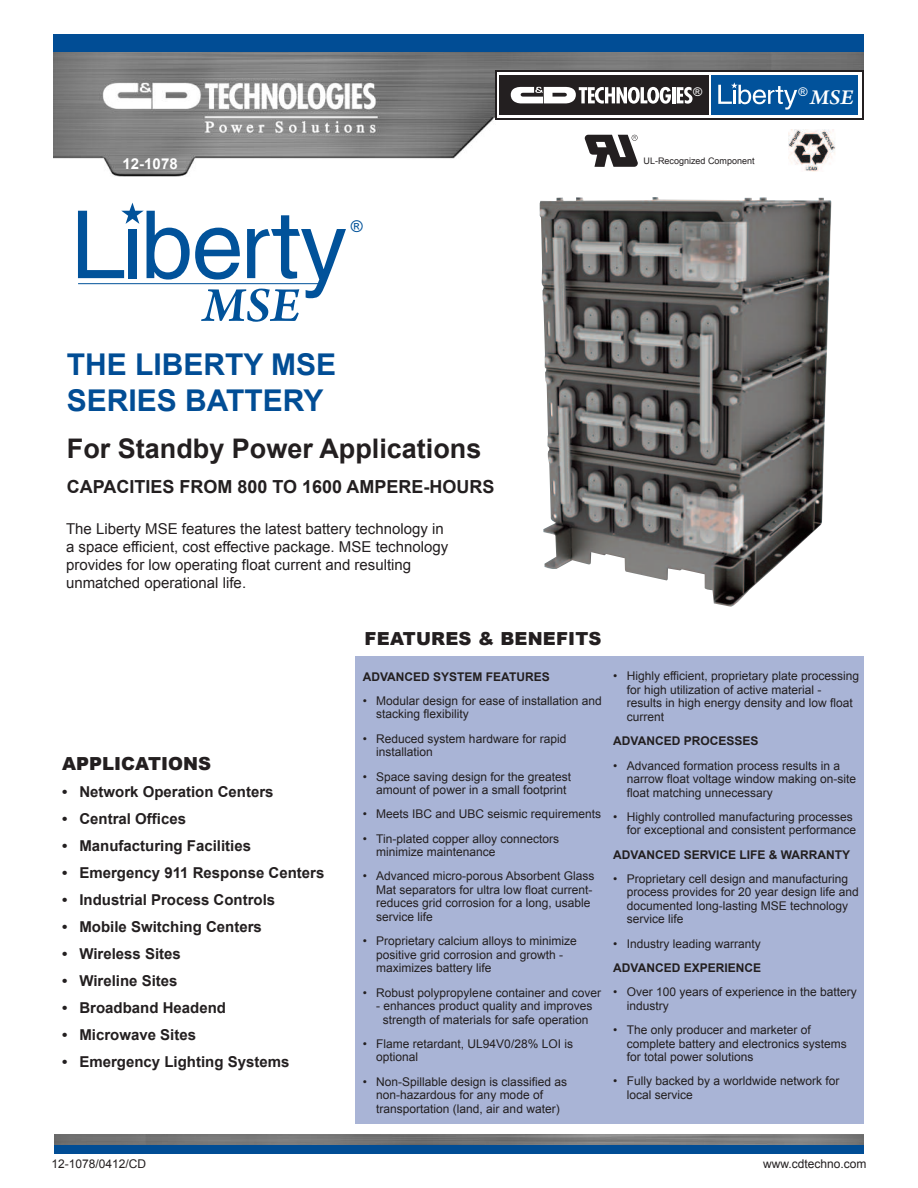
<style>
.page{position:relative;width:918px;height:1188px;background:#fff}
.page>*{position:absolute;margin:0;border:0;box-sizing:border-box;transform-origin:0 0}
.t1{font:italic 600 51.6px "Arno Pro";color:#01529a}
.t2{font:700 30px/36px "Arial";color:#014d95}
.t3{font:700 27px "Arial";color:#231f20}
.t4{font:italic 600 22.2px "Arno Pro";color:#fff;scale:1.04 1}
.t5{font:700 18px "Arial";color:#231f20}
.t6{font:900 18px "Arial";letter-spacing:.01em;color:#231f20}
.t7{font:16.2px "Arial";color:#01529a}
.t8{font:700 15px "Arial";color:#231f20}
.t9{font:15px/18px "Arial";color:#231f20}
.t10{font:700 15px "Arial";color:#fff}
.t11{font:12px/13.5px "Arial";color:#231f20}
.t12{font:700 12px "Arial";color:#231f20}
.t13{font:12px "Arial";color:#fff;scale:1.04 1}
.t14{font:9px "Arial";color:#231f20}
</style>
<div class="page">
<img style="left:55px;top:1134px;width:809px;height:11px">
<img style="left:53px;top:38px;width:811px;height:138px">
<div style="left:53px;top:35px;width:810px;height:17px;background:#014d95"></div>
<div style="left:55px;top:1145px;width:809px;height:8px;background:#014d95"></div>
<div style="left:495px;top:70px;width:369px;height:49px;background:#231f20"></div>
<svg style="left:497px;top:72px;width:364px;height:46px;fill:#fff"></svg>
<div style="left:711px;top:75px;width:147px;height:39px;background:#01529b"></div>
<div style="left:500px;top:75px;width:209px;height:39px;background:#231f20"></div>
<hr style="left:672px;top:87px;width:3px;height:16px;background:#fff">
<svg style="left:677px;top:87px;width:16px;height:17px"></svg>
<svg style="left:511px;top:87px;width:160px;height:17px"></svg>
<svg style="left:718px;top:82px;width:79px;height:28px"></svg>
<div style="left:356px;top:657px;width:508px;height:467px;background:#a9b4d6"></div>
<img style="left:540px;top:197px;width:291px;height:410px">
<div style="left:785px;top:130px;width:50px;height:42px;background:#fff"></div>
<img style="left:789px;top:130px;width:46px;height:42px">
<div style="left:581px;top:133px;width:60px;height:41px;background:#fff"></div>
<svg style="left:585px;top:135px;width:53px;height:32px"></svg>
<svg style="left:247px;top:215px;width:99px;height:83px"></svg>
<svg style="left:78px;top:203px;width:162px;height:77px"></svg>
<hr style="left:78px;top:283px;width:241px;height:1px;background:#01529a">
<p class="t10" style="left:123px;top:156px;width:57px">12-1078</p>
<h3 class="t7" style="left:351px;top:215px;width:13px">®</h3>
<p class="t13" style="left:693px;top:84px;width:10px">®</p>
<h3 class="t4" style="left:798px;top:84px;width:55px"><sup>®</sup> MSE</h3>
<p class="t14" style="left:644px;top:156px;width:113px">UL-Recognized Component</p>
<h1 class="t1" style="left:203px;top:275px;width:98px">MSE</h1>
<h2 class="t2" style="left:67px;top:347px;width:271px">THE LIBERTY MSE<br>SERIES BATTERY</h2>
<h3 class="t3" style="left:67px;top:434px;width:416px">For Standby Power Applications</h3>
<h3 class="t5" style="left:67px;top:477px;width:429px">CAPACITIES FROM 800 TO 1600 AMPERE-HOURS</h3>
<p class="t9" style="left:66px;top:519px;width:384px">The Liberty MSE features the latest battery technology in a space efficient, cost effective package. MSE technology provides for low operating float current and resulting unmatched operational life.</p>
<h3 class="t6" style="left:62px;top:750px;width:150px">APPLICATIONS</h3>
<p class="t8" style="left:62px;top:784px;width:213px">• Network Operation Centers</p>
<p class="t8" style="left:62px;top:811px;width:125px">• Central Offices</p>
<p class="t8" style="left:62px;top:838px;width:190px">• Manufacturing Facilities</p>
<p class="t8" style="left:62px;top:865px;width:264px">• Emergency 911 Response Centers</p>
<p class="t8" style="left:62px;top:892px;width:215px">• Industrial Process Controls</p>
<p class="t8" style="left:62px;top:919px;width:201px">• Mobile Switching Centers</p>
<p class="t8" style="left:62px;top:946px;width:120px">• Wireless Sites</p>
<p class="t8" style="left:62px;top:973px;width:117px">• Wireline Sites</p>
<p class="t8" style="left:62px;top:1000px;width:165px">• Broadband Headend</p>
<p class="t8" style="left:62px;top:1027px;width:135px">• Microwave Sites</p>
<p class="t8" style="left:62px;top:1054px;width:229px">• Emergency Lighting Systems</p>
<h3 class="t6" style="left:365px;top:625px;width:239px">FEATURES &amp; BENEFITS</h3>
<p class="t12" style="left:363px;top:670px;width:188px">ADVANCED SYSTEM FEATURES</p>
<p class="t11" style="left:376px;top:694px;width:227px;text-indent:-14px">• Modular design for ease of installation and stacking flexibility</p>
<p class="t11" style="left:376px;top:732px;width:192px;text-indent:-14px">• Reduced system hardware for rapid installation</p>
<p class="t11" style="left:376px;top:770px;width:196px;text-indent:-14px">• Space saving design for the greatest amount of power in a small footprint</p>
<p class="t11" style="left:363px;top:807px;width:240px">• Meets IBC and UBC seismic requirements</p>
<p class="t11" style="left:376px;top:832px;width:184px;text-indent:-13px">• Tin-plated copper alloy connectors minimize maintenance</p>
<p class="t11" style="left:376px;top:870px;width:220px;text-indent:-13px">• Advanced micro-porous Absorbent Glass Mat separators for ultra low float current&shy;reduces grid corrosion for a long, usable service life</p>
<p class="t11" style="left:376px;top:934px;width:202px;text-indent:-13px">• Proprietary calcium alloys to minimize positive grid corrosion and growth - maximizes battery life</p>
<p class="t11" style="left:363px;top:986px;width:240px">• Robust polypropylene container and cover</p>
<p class="t11" style="left:376px;top:999px;width:218px;text-align:center">- enhances product quality and improves strength of materials for safe operation</p>
<p class="t11" style="left:376px;top:1037px;width:198px;text-indent:-13px">• Flame retardant, UL94V0/28% LOI is optional</p>
<p class="t11" style="left:376px;top:1075px;width:192px;text-indent:-13px">• Non-Spillable design is classified as non-hazardous for any mode of transportation (land, air and water)</p>
<p class="t11" style="left:627px;top:670px;width:234px;text-indent:-13px">• Highly efficient, proprietary plate processing for high utilization of active material - results in high energy density and low float current</p>
<p class="t12" style="left:613px;top:734px;width:147px">ADVANCED PROCESSES</p>
<p class="t11" style="left:627px;top:759px;width:231px;text-indent:-13px">• Advanced formation process results in a narrow float voltage window making on-site float matching unnecessary</p>
<p class="t11" style="left:613px;top:810px;width:244px;text-align:right">• Highly controlled manufacturing processes for exceptional and consistent performance</p>
<p class="t12" style="left:613px;top:848px;width:238px">ADVANCED SERVICE LIFE &amp; WARRANTY</p>
<p class="t11" style="left:627px;top:872px;width:234px;text-indent:-13px">• Proprietary cell design and manufacturing process provides for 20 year design life and documented long-lasting MSE technology service life</p>
<p class="t11" style="left:613px;top:937px;width:149px">• Industry leading warranty</p>
<p class="t12" style="left:613px;top:961px;width:149px">ADVANCED EXPERIENCE</p>
<p class="t11" style="left:627px;top:985px;width:232px;text-indent:-13px">• Over 100 years of experience in the battery industry</p>
<p class="t11" style="left:627px;top:1023px;width:222px;text-indent:-14px">• The only producer and marketer of complete battery and electronics systems for total power solutions</p>
<p class="t11" style="left:627px;top:1075px;width:214px;text-indent:-13px">• Fully backed by a worldwide network for local service</p>
<p class="t11" style="left:52px;top:1157px;width:96px">12-1078/0412/CD</p>
<p class="t11" style="left:763px;top:1157px;width:105px">www.cdtechno.com</p>
</div>
